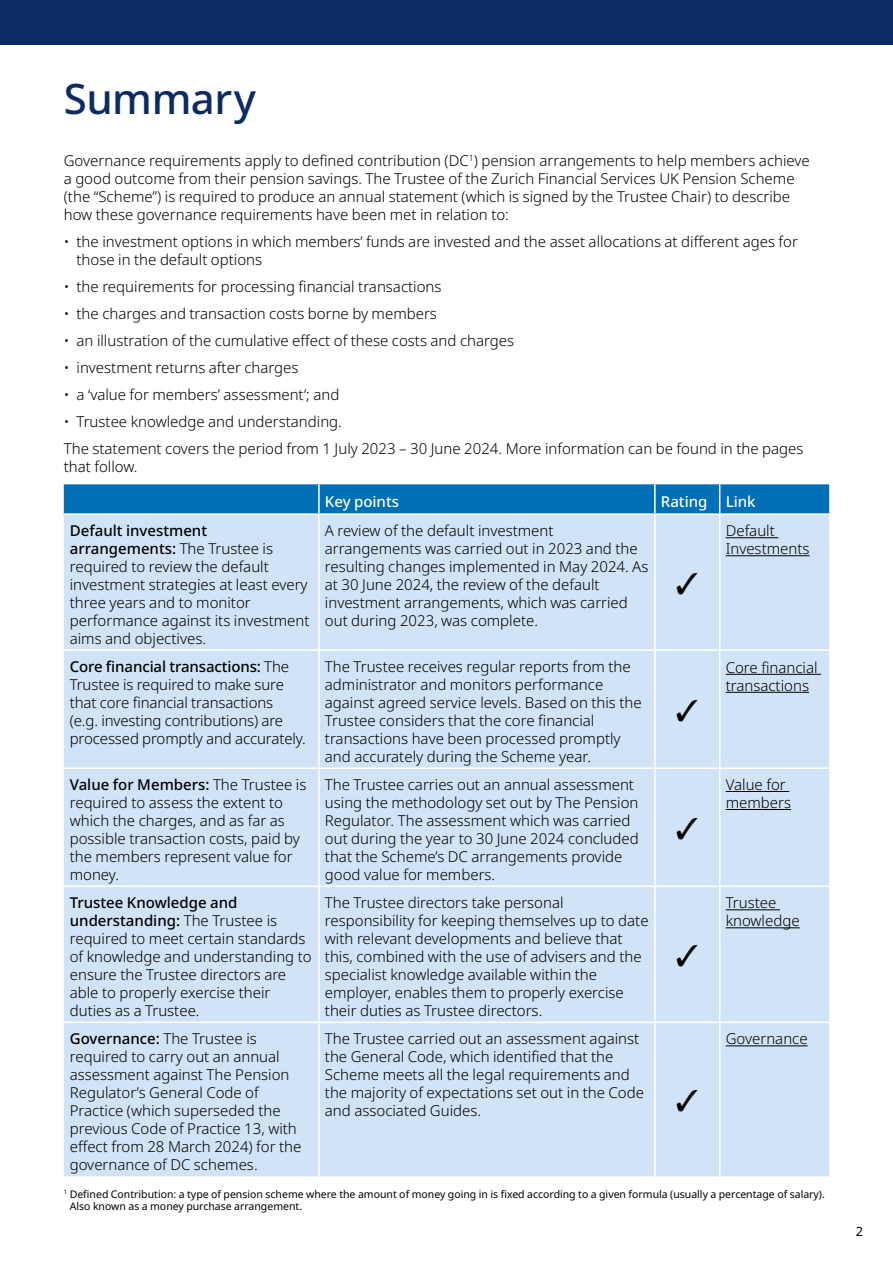
<style>
.page{position:relative;width:893px;height:1263px;background:#fff}
.page>*{position:absolute;margin:0;border:0;box-sizing:border-box;transform-origin:0 0}
._28_30_Noto_Sans_Light{font:500 42px "Noto Sans";letter-spacing:-.01em;color:#0c2a64}
._10_12_Noto_Sans_Light{font:300 15px/18px "Noto Sans";color:#000}
._10_12_Noto_Sans_Light_indent_3mm{font:300 15px/18px "Noto Sans";color:#000}
._10_12_Noto_Sans_Light-2{font:500 15px "Noto Sans";color:#fff}
.t1{font:12.75px "Noto Sans";color:#000}
._7_8_Noto_Sans_Regular{font:10.5px/12px "Noto Sans";color:#000}
.s1{font-weight:500}
</style>
<div class="page">
<div style="left:64px;top:515px;width:765px;height:661px;background:#d1e3f6"></div>
<div style="left:64px;top:484px;width:765px;height:29px;background:#006fb6"></div>
<hr style="left:318px;top:515px;width:2px;height:134px;background:#fff">
<hr style="left:654px;top:515px;width:2px;height:134px;background:#fff">
<hr style="left:719px;top:515px;width:1px;height:134px;background:#fff">
<hr style="left:64px;top:649px;width:255px;height:2px;background:#fff">
<hr style="left:319px;top:649px;width:336px;height:2px;background:#fff">
<hr style="left:318px;top:651px;width:2px;height:116px;background:#fff">
<hr style="left:655px;top:649px;width:65px;height:2px;background:#fff">
<hr style="left:654px;top:651px;width:2px;height:116px;background:#fff">
<hr style="left:720px;top:649px;width:109px;height:2px;background:#fff">
<hr style="left:719px;top:651px;width:1px;height:116px;background:#fff">
<hr style="left:64px;top:767px;width:255px;height:2px;background:#fff">
<hr style="left:319px;top:767px;width:336px;height:2px;background:#fff">
<hr style="left:318px;top:769px;width:2px;height:116px;background:#fff">
<hr style="left:655px;top:767px;width:65px;height:2px;background:#fff">
<hr style="left:654px;top:769px;width:2px;height:116px;background:#fff">
<hr style="left:720px;top:767px;width:109px;height:2px;background:#fff">
<hr style="left:719px;top:769px;width:1px;height:116px;background:#fff">
<hr style="left:64px;top:885px;width:255px;height:2px;background:#fff">
<hr style="left:319px;top:885px;width:336px;height:2px;background:#fff">
<hr style="left:318px;top:887px;width:2px;height:134px;background:#fff">
<hr style="left:655px;top:885px;width:65px;height:2px;background:#fff">
<hr style="left:654px;top:887px;width:2px;height:134px;background:#fff">
<hr style="left:720px;top:885px;width:109px;height:2px;background:#fff">
<hr style="left:719px;top:887px;width:1px;height:134px;background:#fff">
<hr style="left:64px;top:1021px;width:255px;height:2px;background:#fff">
<hr style="left:319px;top:1021px;width:336px;height:2px;background:#fff">
<hr style="left:318px;top:1023px;width:2px;height:153px;background:#fff">
<hr style="left:655px;top:1021px;width:65px;height:2px;background:#fff">
<hr style="left:654px;top:1023px;width:2px;height:153px;background:#fff">
<hr style="left:720px;top:1021px;width:109px;height:2px;background:#fff">
<hr style="left:719px;top:1023px;width:1px;height:153px;background:#fff">
<hr style="left:726px;top:909px;width:54px;height:1px;background:#000">
<hr style="left:726px;top:927px;width:74px;height:1px;background:#000">
<hr style="left:726px;top:1045px;width:82px;height:1px;background:#000">
<div style="left:0;top:0;width:893px;height:45px;background:#0c2a64"></div>
<hr style="left:726px;top:537px;width:52px;height:1px;background:#000">
<hr style="left:726px;top:555px;width:83px;height:1px;background:#000">
<hr style="left:726px;top:674px;width:95px;height:1px;background:#000">
<hr style="left:726px;top:692px;width:83px;height:1px;background:#000">
<hr style="left:726px;top:791px;width:63px;height:1px;background:#000">
<hr style="left:726px;top:809px;width:65px;height:1px;background:#000">
<svg style="left:677px;top:572px;width:20px;height:22px"></svg>
<svg style="left:677px;top:699px;width:20px;height:22px"></svg>
<svg style="left:677px;top:817px;width:20px;height:22px"></svg>
<svg style="left:677px;top:944px;width:20px;height:22px"></svg>
<svg style="left:677px;top:1089px;width:20px;height:22px"></svg>
<p class="_28_30_Noto_Sans_Light" style="left:64px;top:69px;width:194px">Summary</p>
<p class="_10_12_Noto_Sans_Light" style="left:64px;top:152px;width:748px">Governance requirements apply to defined contribution (DC<sup>1</sup>) pension arrangements to help members achieve a good outcome from their pension savings. The Trustee of the Zurich Financial Services UK Pension Scheme (the “Scheme”) is required to produce an annual statement (which is signed by the Trustee Chair) to describe how these governance requirements have been met in relation to:</p>
<p class="_10_12_Noto_Sans_Light_indent_3mm" style="left:77px;top:233px;width:723px;text-indent:-13px">• the investment options in which members’ funds are invested and the asset allocations at different ages for those in the default options</p>
<p class="_10_12_Noto_Sans_Light_indent_3mm" style="left:64px;top:278px;width:379px">• the requirements for processing financial transactions</p>
<p class="_10_12_Noto_Sans_Light_indent_3mm" style="left:64px;top:305px;width:375px">• the charges and transaction costs borne by members</p>
<p class="_10_12_Noto_Sans_Light_indent_3mm" style="left:64px;top:332px;width:452px">• an illustration of the cumulative effect of these costs and charges</p>
<p class="_10_12_Noto_Sans_Light_indent_3mm" style="left:64px;top:359px;width:236px">• investment returns after charges</p>
<p class="_10_12_Noto_Sans_Light_indent_3mm" style="left:64px;top:386px;width:277px">• a ‘value for members’ assessment’; and</p>
<p class="_10_12_Noto_Sans_Light_indent_3mm" style="left:64px;top:413px;width:280px">• Trustee knowledge and understanding.</p>
<p class="_10_12_Noto_Sans_Light" style="left:64px;top:440px;width:741px">The statement covers the period from 1 July 2023 – 30 June 2024. More information can be found in the pages that follow.</p>
<p class="_10_12_Noto_Sans_Light-2" style="left:325px;top:491px;width:76px">Key points</p>
<p class="_10_12_Noto_Sans_Light-2" style="left:661px;top:491px;width:48px">Rating</p>
<p class="_10_12_Noto_Sans_Light-2" style="left:726px;top:491px;width:31px">Link</p>
<p class="_10_12_Noto_Sans_Light" style="left:70px;top:522px;width:241px"><span class="s1">Default investment arrangements:</span> The Trustee is required to review the default investment strategies at least every three years and to monitor performance against its investment aims and objectives.</p>
<p class="_10_12_Noto_Sans_Light" style="left:325px;top:522px;width:325px">A review of the default investment arrangements was carried out in 2023 and the resulting changes implemented in May 2024. As at 30 June 2024, the review of the default investment arrangements, which was carried out during 2023, was complete.</p>
<p class="_10_12_Noto_Sans_Light" style="left:70px;top:658px;width:238px"><span class="s1">Core financial transactions:</span> The Trustee is required to make sure that core financial transactions<br>(e.g. investing contributions) are processed promptly and accurately.</p>
<p class="_10_12_Noto_Sans_Light" style="left:325px;top:658px;width:318px">The Trustee receives regular reports from the administrator and monitors performance against agreed service levels. Based on this the Trustee considers that the core financial transactions have been processed promptly and accurately during the Scheme year.</p>
<p class="_10_12_Noto_Sans_Light" style="left:70px;top:776px;width:238px"><span class="s1">Value for Members:</span> The Trustee is required to assess the extent to which the charges, and as far as possible transaction costs, paid by the members represent value for money.</p>
<p class="_10_12_Noto_Sans_Light" style="left:325px;top:776px;width:315px">The Trustee carries out an annual assessment using the methodology set out by The Pension Regulator. The assessment which was carried out during the year to 30 June 2024 concluded that the Scheme’s DC arrangements provide good value for members.</p>
<p class="_10_12_Noto_Sans_Light" style="left:70px;top:894px;width:243px"><span class="s1">Trustee Knowledge and understanding:</span> The Trustee is required to meet certain standards of knowledge and understanding to ensure the Trustee directors are able to properly exercise their duties as a Trustee.</p>
<p class="_10_12_Noto_Sans_Light" style="left:325px;top:894px;width:325px">The Trustee directors take personal responsibility for keeping themselves up to date with relevant developments and believe that this, combined with the use of advisers and the specialist knowledge available within the employer, enables them to properly exercise their duties as Trustee directors.</p>
<p class="_10_12_Noto_Sans_Light" style="left:726px;top:894px;width:75px">Trustee knowledge</p>
<p class="_10_12_Noto_Sans_Light" style="left:70px;top:1030px;width:233px"><span class="s1">Governance:</span> The Trustee is required to carry out an annual assessment against The Pension<br>Regulator’s General Code of<br>Practice (which superseded the previous Code of Practice 13, with effect from 28 March 2024) for the governance of DC schemes.</p>
<p class="_10_12_Noto_Sans_Light" style="left:325px;top:1030px;width:321px">The Trustee carried out an assessment against the General Code, which identified that the Scheme meets all the legal requirements and the majority of expectations set out in the Code and associated Guides.</p>
<p class="_10_12_Noto_Sans_Light" style="left:726px;top:1030px;width:83px">Governance</p>
<p class="_10_12_Noto_Sans_Light" style="left:726px;top:522px;width:85px">Default<br>Investments</p>
<p class="_10_12_Noto_Sans_Light" style="left:726px;top:659px;width:93px">Core financial transactions</p>
<p class="_10_12_Noto_Sans_Light" style="left:726px;top:776px;width:67px">Value for members</p>
<p class="_7_8_Noto_Sans_Regular" style="left:70px;top:1188px;width:757px;text-indent:-6px"><sup>1</sup> Defined Contribution: a type of pension scheme where the amount of money going in is fixed according to a given formula (usually a percentage of salary).<br>Also known as a money purchase arrangement.</p>
<p class="t1" style="left:856px;top:1222px;width:9px">2</p>
</div>
